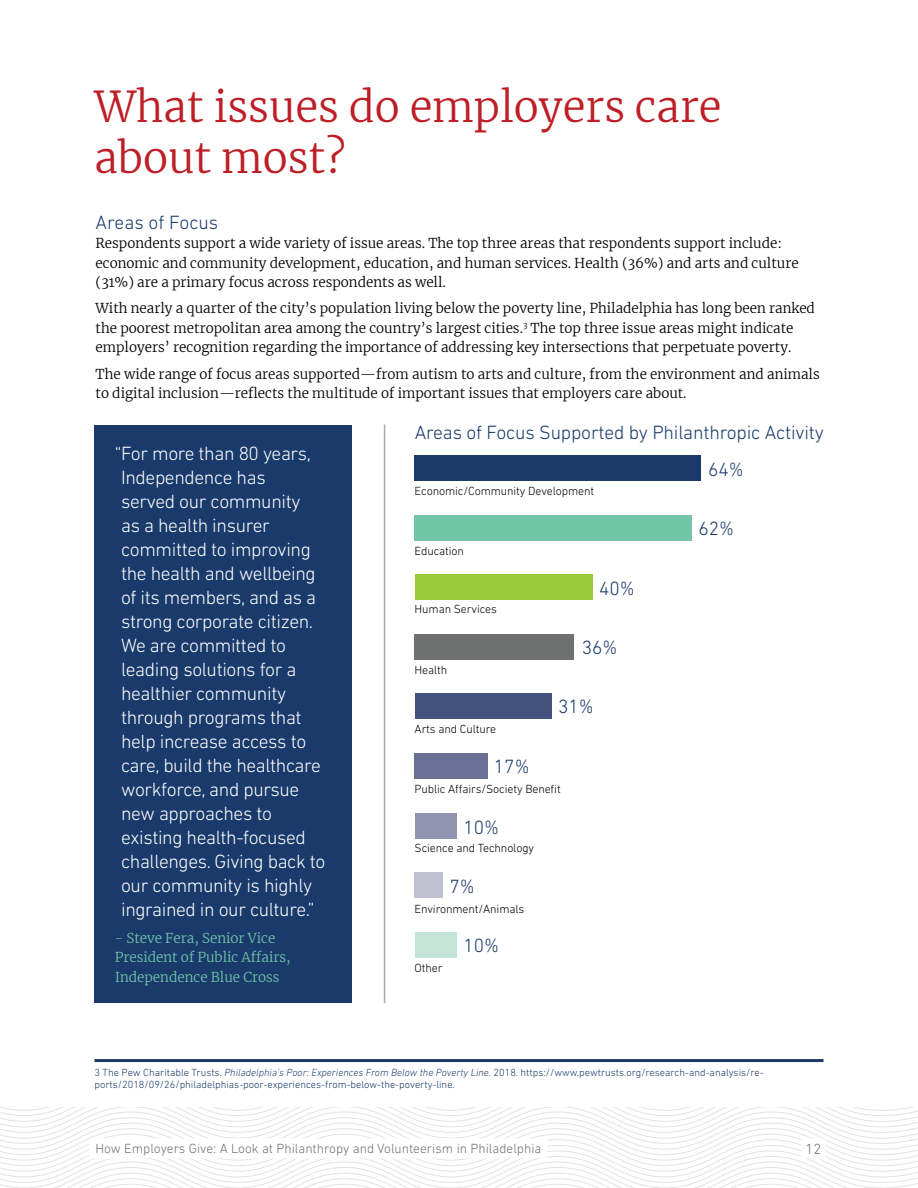
<style>
.page{position:relative;width:918px;height:1188px;background:#fff}
.page>*{position:absolute;margin:0;border:0;box-sizing:border-box;transform-origin:0 0}
.t1{font:300 42px/50.4px "Merriweather";color:#be1e25}
.t2{font:300 19.5px/24px "DIN Next LT Pro";letter-spacing:-.02em;color:#fff}
.t3{font:300 19.5px "DIN Next LT Pro";letter-spacing:-.01em;color:#193a6a}
.t4{font:300 15px "DIN Next LT Pro";color:#6f7170}
.t5{font:300 13.5px/19.5px "Merriweather";color:#000}
.t6{font:300 13.5px/19.5px "Merriweather";color:#71c6a8}
.t7{font:300 13.5px "DIN Next LT Pro";color:#6f7170}
.t8{font:300 12px "DIN Next LT Pro";letter-spacing:-.01em;color:#000}
.t9{font:300 10.5px/12px "DIN Next LT Pro";color:#193a6a}
.s1{font-style:italic}
</style>
<div class="page">
<hr style="left:94px;top:1059px;width:730px;height:3px;background:#193a6a">
<div style="left:94px;top:425px;width:258px;height:578px;background:#193a6a"></div>
<div style="left:415px;top:932px;width:41px;height:26px;background:#c5e5d8"></div>
<div style="left:415px;top:873px;width:28px;height:25px;background:#c0c0d0"></div>
<div style="left:415px;top:813px;width:41px;height:26px;background:#9194ae"></div>
<div style="left:415px;top:753px;width:73px;height:26px;background:#6a7093"></div>
<div style="left:415px;top:694px;width:137px;height:25px;background:#44537d"></div>
<div style="left:415px;top:634px;width:159px;height:26px;background:#6f7170"></div>
<div style="left:415px;top:574px;width:177px;height:26px;background:#99ca3c"></div>
<div style="left:415px;top:515px;width:277px;height:25px;background:#71c6a8"></div>
<div style="left:415px;top:455px;width:286px;height:26px;background:#193a6a"></div>
<hr style="left:384px;top:424px;width:1px;height:579px;background:#abaaa9">
<svg style="left:0;top:1107px;width:918px;height:81px"></svg>
<div style="left:802px;top:1139px;width:23px;height:19px;background:#fff"></div>
<div style="left:90px;top:1139px;width:457px;height:19px;background:#fff"></div>
<h1 class="t1" style="left:94px;top:81px;width:629px">What issues do employers care about most?</h1>
<h2 class="t3" style="left:96px;top:211px;width:124px">Areas of Focus</h2>
<p class="t5" style="left:96px;top:233px;width:705px">Respondents support a wide variety of issue areas. The top three areas that respondents support include: economic and community development, education, and human services. Health (36%) and arts and culture (31%) are a primary focus across respondents as well.</p>
<p class="t5" style="left:96px;top:298px;width:721px">With nearly a quarter of the city’s population living below the poverty line, Philadelphia has long been ranked the poorest metropolitan area among the country’s largest cities.<sup>3</sup> The top three issue areas might indicate employers’ recognition regarding the importance of addressing key intersections that perpetuate poverty.</p>
<p class="t5" style="left:96px;top:364px;width:726px">The wide range of focus areas supported—from autism to arts and culture, from the environment and animals to digital inclusion—reflects the multitude of important issues that employers care about.</p>
<p class="t2" style="left:121px;top:441px;width:206px;text-indent:-6px">“For more than 80 years,<br>Independence has<br>served our community<br>as a health insurer committed to improving the health and wellbeing of its members, and as a strong corporate citizen.<br>We are committed to leading solutions for a healthier community through programs that help increase access to care, build the healthcare workforce, and pursue new approaches to existing health-focused challenges. Giving back to our community is highly ingrained in our culture.”</p>
<p class="t6" style="left:115px;top:927px;width:178px">- Steve Fera, Senior Vice<br>President of Public Affairs,<br>Independence Blue Cross</p>
<h2 class="t3" style="left:415px;top:421px;width:411px">Areas of Focus Supported by Philanthropic Activity</h2>
<p class="t8" style="left:415px;top:484px;width:181px">Economic/Community Development</p>
<p class="t8" style="left:415px;top:544px;width:51px">Education</p>
<p class="t8" style="left:415px;top:602px;width:84px">Human Services</p>
<p class="t8" style="left:415px;top:663px;width:34px">Health</p>
<p class="t8" style="left:415px;top:722px;width:83px">Arts and Culture</p>
<h2 class="t3" style="left:494px;top:755px;width:37px">17%</h2>
<h2 class="t3" style="left:599px;top:577px;width:37px">40%</h2>
<h2 class="t3" style="left:582px;top:636px;width:37px">36%</h2>
<h2 class="t3" style="left:558px;top:695px;width:37px">31%</h2>
<p class="t8" style="left:415px;top:782px;width:148px">Public Affairs/Society Benefit</p>
<h2 class="t3" style="left:464px;top:816px;width:37px">10%</h2>
<p class="t8" style="left:415px;top:841px;width:121px">Science and Technology</p>
<h2 class="t3" style="left:449px;top:875px;width:27px">7%</h2>
<p class="t8" style="left:415px;top:902px;width:111px">Environment/Animals</p>
<p class="t8" style="left:415px;top:961px;width:29px">Other</p>
<h2 class="t3" style="left:464px;top:934px;width:37px">10%</h2>
<h2 class="t3" style="left:708px;top:458px;width:37px">64%</h2>
<h2 class="t3" style="left:698px;top:518px;width:37px">62%</h2>
<p class="t9" style="left:94px;top:1066px;width:671px">3 The Pew Charitable Trusts. <span class="s1">Philadelphia’s Poor: Experiences From Below the Poverty Line</span>. 2018. https://www.pewtrusts.org/research-and-analysis/re&shy;ports/2018/09/26/philadelphias-poor-experiences-from-below-the-poverty-line.</p>
<p class="t7" style="left:95px;top:1141px;width:448px">How Employers Give: A Look at Philanthropy and Volunteerism in Philadelphia</p>
<p class="t4" style="left:805px;top:1140px;width:17px">12</p>
</div>
